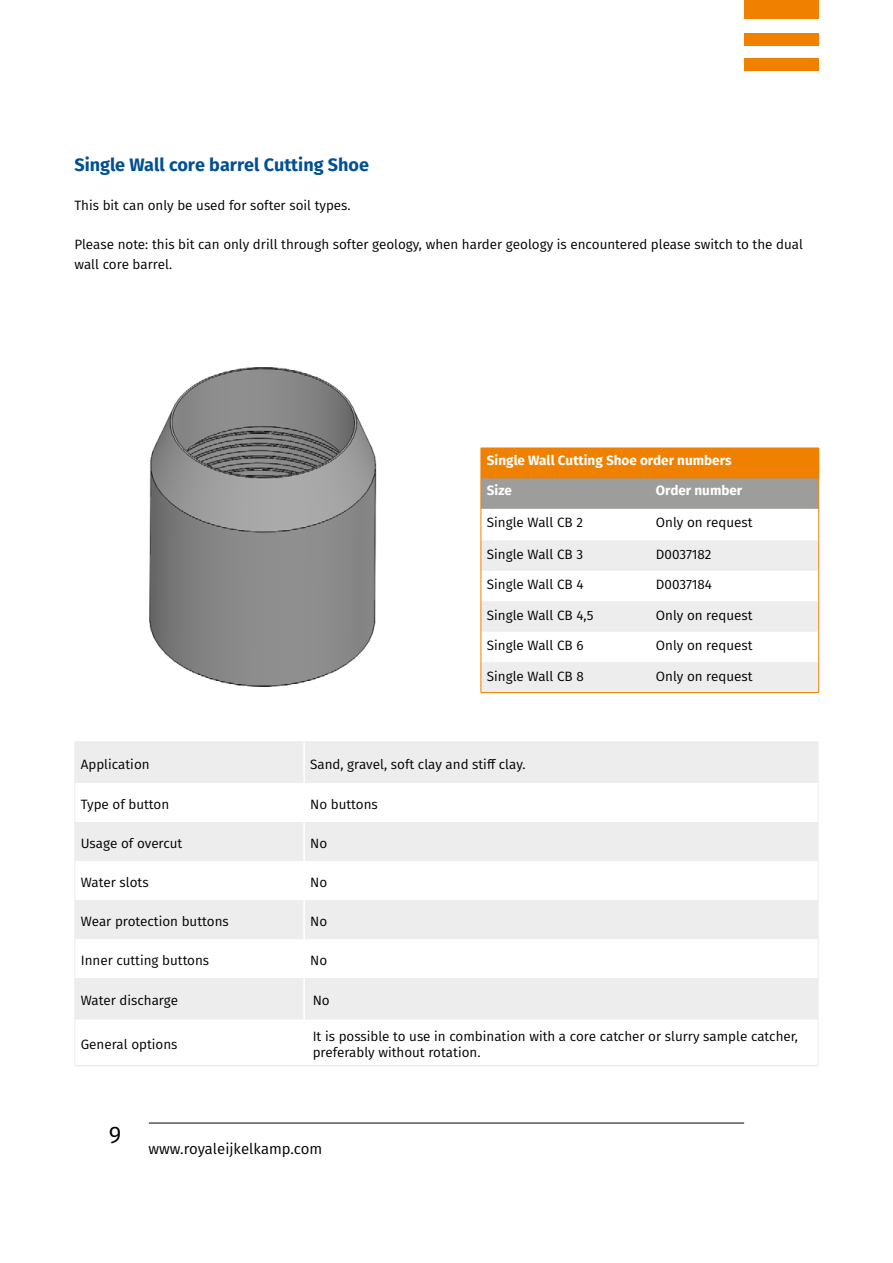
<style>
.page{position:relative;width:893px;height:1263px;background:#fff}
.page>*{position:absolute;margin:0;border:0;box-sizing:border-box;transform-origin:0 0}
.t1{font:24px "Fira Sans";color:#000}
.t2{font:700 18px "Fira Sans";color:#005095}
.t3{font:15px "Fira Sans";color:#000}
.t4{font:13.5px/19.5px "Fira Sans";color:#000}
.t5{font:700 13.5px "Fira Sans";color:#fff}
</style>
<div class="page">
<div style="left:744px;top:58px;width:75px;height:12px;background:#f08100"></div>
<div style="left:744px;top:34px;width:75px;height:12px;background:#f08100"></div>
<div style="left:744px;top:0;width:75px;height:19px;background:#f08100"></div>
<hr style="left:149px;top:1123px;width:595px;height:1px;background:#000">
<svg style="left:75px;top:742px;width:743px;height:277px;fill:#ededed"></svg>
<hr style="left:303px;top:742px;width:2px;height:41px;background:#fff">
<hr style="left:303px;top:783px;width:2px;height:39px;background:#fff">
<hr style="left:303px;top:822px;width:2px;height:39px;background:#fff">
<hr style="left:303px;top:861px;width:2px;height:39px;background:#fff">
<hr style="left:303px;top:900px;width:2px;height:39px;background:#fff">
<hr style="left:303px;top:939px;width:2px;height:39px;background:#fff">
<hr style="left:303px;top:978px;width:2px;height:41px;background:#fff">
<hr style="left:74px;top:741px;width:230px;height:1px;background:#ededed">
<hr style="left:74px;top:742px;width:1px;height:41px;background:#ededed">
<hr style="left:304px;top:741px;width:515px;height:1px;background:#ededed">
<hr style="left:818px;top:742px;width:1px;height:41px;background:#ededed">
<hr style="left:74px;top:783px;width:1px;height:39px;background:#ededed">
<hr style="left:818px;top:783px;width:1px;height:39px;background:#ededed">
<hr style="left:74px;top:822px;width:1px;height:39px;background:#ededed">
<hr style="left:818px;top:822px;width:1px;height:39px;background:#ededed">
<hr style="left:74px;top:861px;width:1px;height:39px;background:#ededed">
<hr style="left:818px;top:861px;width:1px;height:39px;background:#ededed">
<hr style="left:74px;top:900px;width:1px;height:39px;background:#ededed">
<hr style="left:818px;top:900px;width:1px;height:39px;background:#ededed">
<hr style="left:74px;top:939px;width:1px;height:39px;background:#ededed">
<hr style="left:818px;top:939px;width:1px;height:39px;background:#ededed">
<hr style="left:74px;top:978px;width:1px;height:41px;background:#ededed">
<hr style="left:818px;top:978px;width:1px;height:41px;background:#ededed">
<hr style="left:74px;top:1019px;width:1px;height:46px;background:#ededed">
<hr style="left:818px;top:1019px;width:1px;height:46px;background:#ededed">
<hr style="left:74px;top:1065px;width:230px;height:1px;background:#ededed">
<hr style="left:304px;top:1065px;width:515px;height:1px;background:#ededed">
<img style="left:149px;top:367px;width:228px;height:320px">
<div style="left:481px;top:448px;width:338px;height:30px;background:#f08100"></div>
<div style="left:482px;top:478px;width:336px;height:31px;background:#9d9d9c"></div>
<svg style="left:482px;top:540px;width:336px;height:152px;fill:#ededed"></svg>
<hr style="left:481px;top:478px;width:1px;height:31px;background:#f08100">
<hr style="left:818px;top:478px;width:1px;height:31px;background:#f08100">
<hr style="left:481px;top:509px;width:1px;height:31px;background:#f08100">
<hr style="left:818px;top:509px;width:1px;height:31px;background:#f08100">
<hr style="left:481px;top:540px;width:1px;height:31px;background:#f08100">
<hr style="left:818px;top:540px;width:1px;height:31px;background:#f08100">
<hr style="left:481px;top:571px;width:1px;height:30px;background:#f08100">
<hr style="left:818px;top:571px;width:1px;height:30px;background:#f08100">
<hr style="left:481px;top:601px;width:1px;height:31px;background:#f08100">
<hr style="left:818px;top:601px;width:1px;height:31px;background:#f08100">
<hr style="left:481px;top:632px;width:1px;height:30px;background:#f08100">
<hr style="left:818px;top:632px;width:1px;height:30px;background:#f08100">
<hr style="left:481px;top:662px;width:1px;height:30px;background:#f08100">
<hr style="left:818px;top:662px;width:1px;height:30px;background:#f08100">
<hr style="left:481px;top:692px;width:169px;height:1px;background:#f08100">
<hr style="left:650px;top:692px;width:169px;height:1px;background:#f08100">
<h2 class="t2" style="left:74px;top:152px;width:296px">Single Wall core barrel Cutting Shoe</h2>
<p class="t4" style="left:74px;top:195px;width:278px">This bit can only be used for softer soil types.</p>
<p class="t4" style="left:74px;top:234px;width:730px">Please note: this bit can only drill through softer geology, when harder geology is encountered please switch to the dual wall core barrel.</p>
<p class="t5" style="left:487px;top:450px;width:246px">Single Wall Cutting Shoe order numbers</p>
<p class="t5" style="left:487px;top:481px;width:27px">Size</p>
<p class="t5" style="left:656px;top:481px;width:88px">Order number</p>
<p class="t4" style="left:487px;top:513px;width:98px">Single Wall CB 2</p>
<p class="t4" style="left:656px;top:513px;width:98px">Only on request</p>
<p class="t4" style="left:487px;top:544px;width:98px">Single Wall CB 3</p>
<p class="t4" style="left:656px;top:544px;width:57px">D0037182</p>
<p class="t4" style="left:487px;top:575px;width:98px">Single Wall CB 4</p>
<p class="t4" style="left:656px;top:575px;width:58px">D0037184</p>
<p class="t4" style="left:487px;top:605px;width:108px">Single Wall CB 4,5</p>
<p class="t4" style="left:656px;top:605px;width:98px">Only on request</p>
<p class="t4" style="left:487px;top:635px;width:98px">Single Wall CB 6</p>
<p class="t4" style="left:656px;top:635px;width:98px">Only on request</p>
<p class="t4" style="left:487px;top:666px;width:98px">Single Wall CB 8</p>
<p class="t4" style="left:656px;top:666px;width:98px">Only on request</p>
<p class="t4" style="left:81px;top:754px;width:70px">Application</p>
<p class="t4" style="left:310px;top:754px;width:217px">Sand, gravel, soft clay and stiff clay.</p>
<p class="t4" style="left:81px;top:794px;width:90px">Type of button</p>
<p class="t4" style="left:310px;top:794px;width:69px">No buttons</p>
<p class="t4" style="left:81px;top:833px;width:103px">Usage of overcut</p>
<p class="t4" style="left:310px;top:833px;width:19px">No</p>
<p class="t4" style="left:81px;top:872px;width:69px">Water slots</p>
<p class="t4" style="left:310px;top:872px;width:19px">No</p>
<p class="t4" style="left:81px;top:911px;width:149px">Wear protection buttons</p>
<p class="t4" style="left:310px;top:911px;width:19px">No</p>
<p class="t4" style="left:81px;top:950px;width:130px">Inner cutting buttons</p>
<p class="t4" style="left:310px;top:950px;width:19px">No</p>
<p class="t4" style="left:81px;top:990px;width:99px">Water discharge</p>
<p class="t4" style="left:313px;top:990px;width:19px">No</p>
<p class="t4" style="left:81px;top:1034px;width:98px">General options</p>
<p class="t4" style="left:313px;top:1027px;width:487px;line-height:16.5px">It is possible to use in combination with a core catcher or slurry sample catcher, preferably without rotation.</p>
<h1 class="t1" style="left:109px;top:1117px;width:14px">9</h1>
<p class="t3" style="left:148px;top:1138px;width:175px">www.royaleijkelkamp.com</p>
</div>
